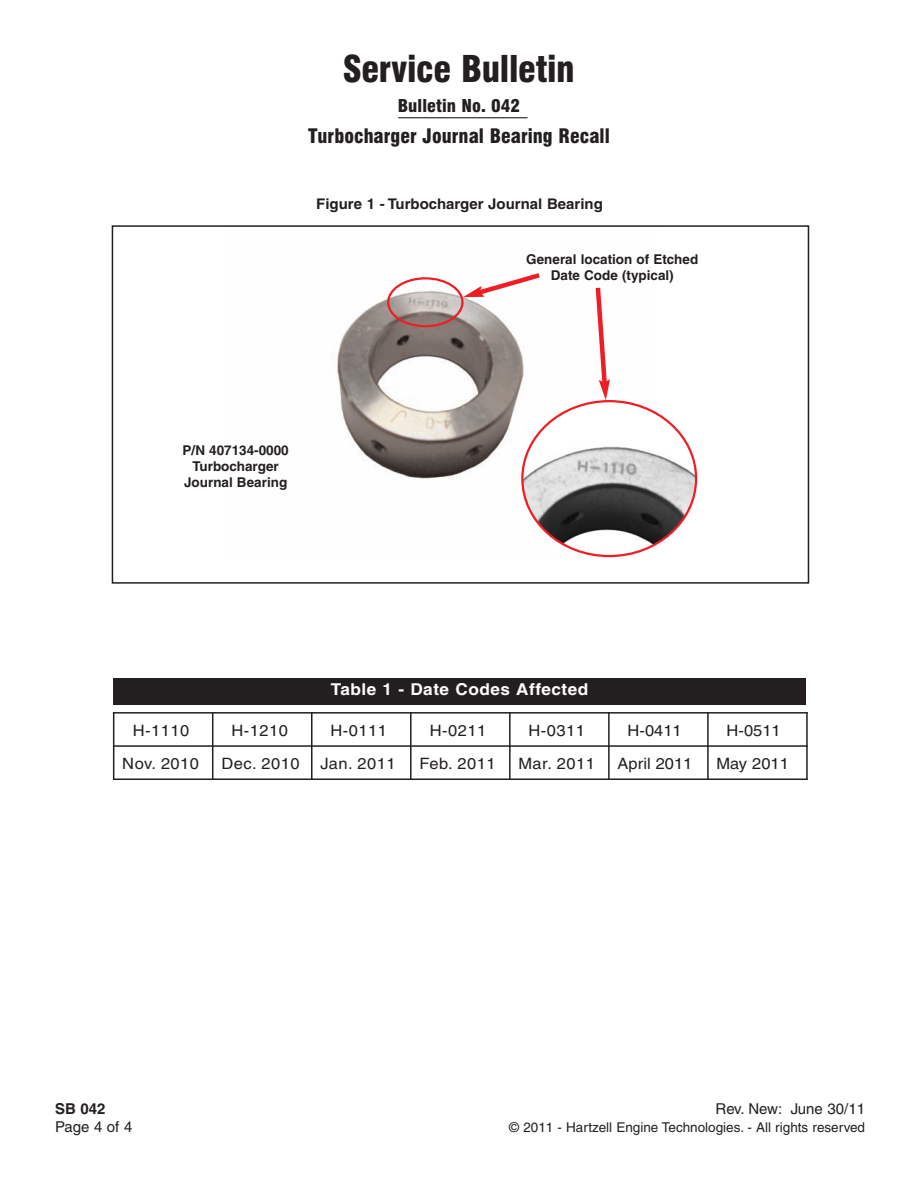
<style>
.page{position:relative;width:918px;height:1188px;background:#fff}
.page>*{position:absolute;margin:0;border:0;box-sizing:border-box;transform-origin:0 0}
.t1{font:900 condensed 36px "Swiss 721 BT";letter-spacing:-.01em;color:#231f20}
.t2{font:900 condensed 19.5px "Swiss 721 BT";color:#231f20}
.t3{font:900 condensed 17.25px "Swiss 721 BT";color:#231f20;scale:1.04 1}
.t4{font:700 16.35px "Helvetica";letter-spacing:.03em;color:#fff;scale:1.05 1}
.t5{font:15.6px "Helvetica";letter-spacing:.03em;color:#231f20;scale:1.05 1}
.t6{font:15.6px "Helvetica";color:#231f20;scale:1.05 1}
.t7{font:15px "Helvetica";color:#231f20}
.t8{font:700 15px "Helvetica";color:#231f20}
.t9{font:700 14.7px "Helvetica";color:#231f20}
.t10{font:700 13.5px/16.2px "Helvetica";color:#231f20;text-align:center}
.t11{font:13.5px "Helvetica";color:#231f20}
</style>
<div class="page">
<hr style="left:398px;top:117px;width:130px;height:1px;background:#231f20">
<img style="left:337px;top:297px;width:50px;height:172px">
<div style="left:112px;top:225px;width:697px;height:359px;border:2px solid #231f20"></div>
<svg style="left:387px;top:273px;width:310px;height:284px"></svg>
<div style="left:113px;top:678px;width:693px;height:27px;background:#231f20"></div>
<hr style="left:113px;top:712px;width:1px;height:68px;background:#231f20">
<hr style="left:212px;top:712px;width:1px;height:68px;background:#231f20">
<hr style="left:311px;top:712px;width:2px;height:68px;background:#231f20">
<hr style="left:410px;top:712px;width:2px;height:68px;background:#231f20">
<hr style="left:509px;top:712px;width:2px;height:68px;background:#231f20">
<hr style="left:608px;top:712px;width:2px;height:68px;background:#231f20">
<hr style="left:707px;top:712px;width:2px;height:68px;background:#231f20">
<hr style="left:806px;top:712px;width:2px;height:68px;background:#231f20">
<hr style="left:113px;top:712px;width:695px;height:2px;background:#231f20">
<hr style="left:113px;top:745px;width:695px;height:2px;background:#231f20">
<hr style="left:113px;top:779px;width:695px;height:1px;background:#231f20">
<h1 class="t1" style="left:343px;top:48px;width:234px">Service Bulletin</h1>
<p class="t3" style="left:398px;top:96px;width:119px">Bulletin No. 042</p>
<p class="t2" style="left:308px;top:125px;width:303px">Turbocharger Journal Bearing Recall</p>
<p class="t9" style="left:316px;top:197px;width:288px">Figure 1 - Turbocharger Journal Bearing</p>
<p class="t10" style="left:183px;top:443px;width:108px">P/N 407134-0000<br>Turbocharger<br>Journal Bearing</p>
<p class="t10" style="left:526px;top:252px;width:174px">General location of Etched<br>Date Code (typical)</p>
<p class="t4" style="left:331px;top:683px;width:247px">Table 1 - Date Codes Affected</p>
<p class="t5" style="left:133px;top:725px;width:55px">H-1110</p>
<p class="t5" style="left:231px;top:725px;width:55px">H-1210</p>
<p class="t5" style="left:331px;top:725px;width:55px">H-0111</p>
<p class="t5" style="left:430px;top:725px;width:55px">H-0211</p>
<p class="t5" style="left:529px;top:725px;width:55px">H-0311</p>
<p class="t5" style="left:628px;top:725px;width:53px">H-0411</p>
<p class="t5" style="left:727px;top:725px;width:53px">H-0511</p>
<p class="t5" style="left:122px;top:758px;width:75px">Nov. 2010</p>
<p class="t5" style="left:221px;top:758px;width:76px">Dec. 2010</p>
<p class="t5" style="left:320px;top:758px;width:73px">Jan. 2011</p>
<p class="t5" style="left:419px;top:758px;width:74px">Feb. 2011</p>
<p class="t5" style="left:518px;top:758px;width:74px">Mar. 2011</p>
<p class="t6" style="left:617px;top:758px;width:73px">April 2011</p>
<p class="t5" style="left:717px;top:758px;width:70px">May 2011</p>
<p class="t8" style="left:55px;top:1103px;width:52px">SB 042</p>
<p class="t7" style="left:716px;top:1104px;width:151px">Rev. New: June 30/11</p>
<p class="t7" style="left:55px;top:1122px;width:79px">Page 4 of 4</p>
<p class="t11" style="left:509px;top:1123px;width:357px">© 2011 - Hartzell Engine Technologies. - All rights reserved</p>
</div>
